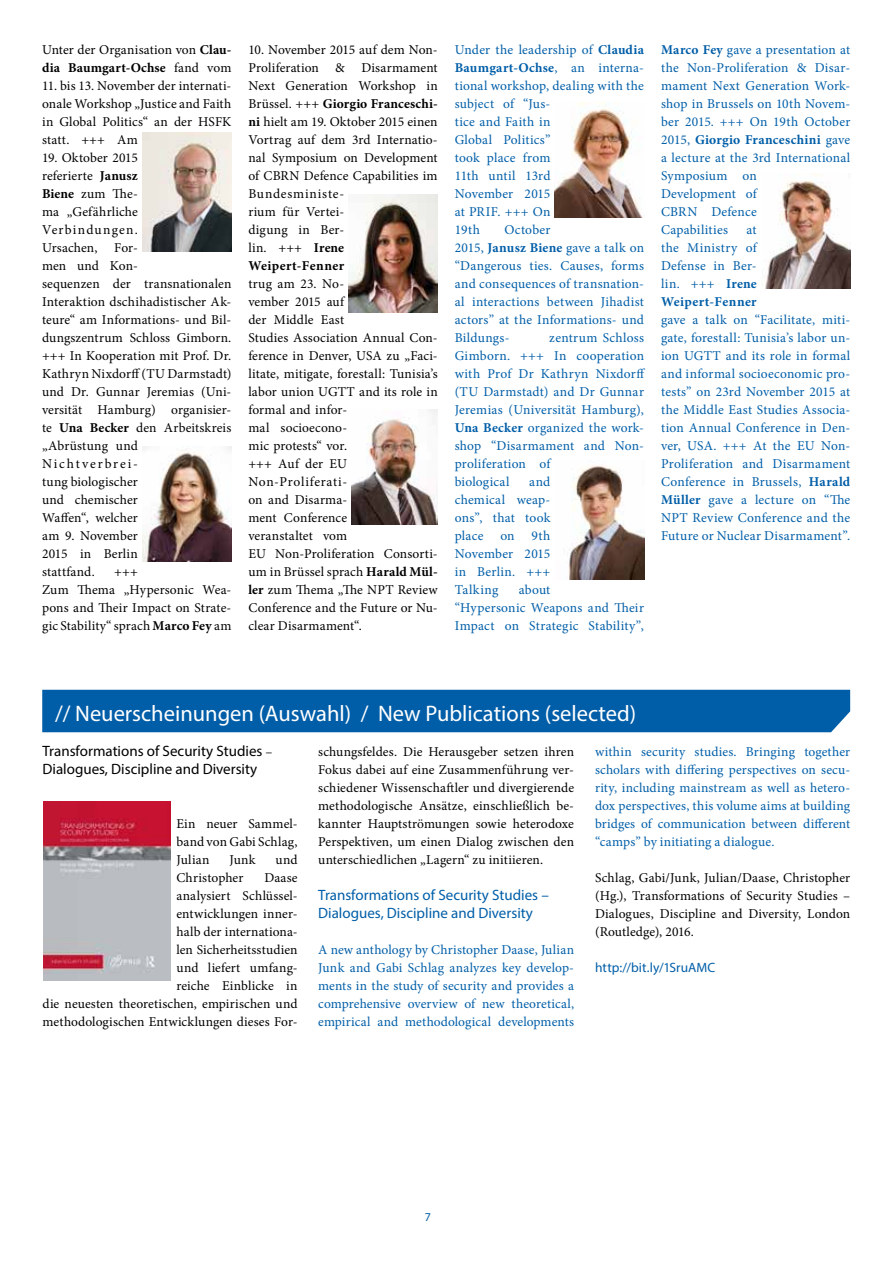
<style>
.page{position:relative;width:893px;height:1263px;background:#fff}
.page>*{position:absolute;margin:0;border:0;box-sizing:border-box;transform-origin:0 0}
.t1{font:22.5px "Myriad Pro";color:#fff}
.t2{font:15px/18px "Myriad Pro";color:#000}
.t3{font:15px/18px "Myriad Pro";color:#005ea8}
.t4{font:13.5px/18px "Minion Pro";letter-spacing:.01em;color:#000}
.t5{font:13.5px/18px "Minion Pro";letter-spacing:.015em;color:#005ea8}
.t6{font:13.5px "Myriad Pro";letter-spacing:.005em;color:#005ea8}
.t7{font:12px "Myriad Pro";color:#005ea8}
.s1{font-weight:700}
.s2{font-family:"Minion Pro";font-size:13.5px}
</style>
<div class="page">
<img style="left:555px;top:102px;width:87px;height:115px">
<img style="left:351px;top:409px;width:87px;height:116px">
<img style="left:348px;top:195px;width:90px;height:117px">
<img style="left:142px;top:446px;width:89px;height:115px">
<img style="left:762px;top:174px;width:88px;height:114px">
<img style="left:43px;top:801px;width:127px;height:180px">
<img style="left:568px;top:465px;width:76px;height:115px">
<img style="left:142px;top:133px;width:89px;height:119px">
<div style="left:42px;top:690px;width:808px;height:42px;background:#005ea8"></div>
<p class="t4" style="left:42px;top:41px;width:191px">Unter der Organisation von <span class="s1">Clau&shy;dia Baumgart-Ochse</span> fand vom</p>
<p class="t4" style="left:42px;top:77px;width:191px;text-align:justify">11. bis 13. November der internati&shy;onale Workshop „Justice and Faith in Global Politics“ an der HSFK statt. +++ Am</p>
<p class="t4" style="left:42px;top:149px;width:191px">19. Oktober 2015<br>referierte <span class="s1">Janusz<br>Biene</span> zum The-<br>ma „Gefährliche<br>Verbindungen.<br>Ursachen, For-<br>men und Kon-<br>sequenzen der transnationalen<br>Interaktion dschihadistischer Ak&shy;teure“ am Informations- und Bil&shy;dungszentrum Schloss Gimborn. +++ In Kooperation mit Prof. Dr.<br>Kathryn Nixdorff (TU Darmstadt) und Dr. Gunnar Jeremias (Uni&shy;versität Hamburg) organisier&shy;te <span class="s1">Una Becker</span> den Arbeitskreis „Abrüstung und<br>Nichtverbrei-<br>tung biologischer<br>und chemischer<br>Waffen“, welcher<br>am 9. November<br>2015 in Berlin<br>stattfand.</p>
<p class="t4" style="left:42px;top:563px;width:191px;text-indent:72px">+++<br>Zum Thema „Hypersonic Wea&shy;pons and Their Impact on Strate&shy;gic Stability“ sprach <span class="s1">Marco Fey</span> am</p>
<p class="t4" style="left:248px;top:41px;width:191px">10. November 2015 auf dem Non-<br>Proliferation &amp; Disarmament<br>Next Generation Workshop in<br>Brüssel. +++ <span class="s1">Giorgio Franceschi&shy;ni</span> hielt am 19. Oktober 2015 einen<br>Vortrag auf dem 3rd Internatio&shy;nal Symposium on Development of CBRN Defence Capabilities im<br>Bundesministe-<br>rium für Vertei-<br>digung in Ber-<br>lin. +++ <span class="s1">Irene<br>Weipert-Fenner</span></p>
<p class="t4" style="left:248px;top:275px;width:191px">trug am 23. No-<br>vember 2015 auf<br>der Middle East<br>Studies Association Annual Con&shy;ference in Denver, USA zu „Faci&shy;litate, mitigate, forestall: Tunisia’s labor union UGTT and its role in formal and infor-<br>mal socioecono-<br>mic protests“ vor.<br>+++ Auf der EU<br>Non-Proliferati-<br>on and Disarma-<br>ment Conference<br>veranstaltet vom<br>EU Non-Proliferation Consorti&shy;um in Brüssel sprach <span class="s1">Harald Mül&shy;ler</span> zum Thema „The NPT Review<br>Conference and the Future or Nu&shy;clear Disarmament“.</p>
<p class="t5" style="left:455px;top:40px;width:191px">Under the leadership of <span class="s1">Claudia<br>Baumgart-Ochse</span>, an interna&shy;tional workshop, dealing with the subject of “Jus-<br>tice and Faith in<br>Global Politics”<br>took place from<br>11th until 13rd<br>November 2015<br>at PRIF. +++ On<br>19th</p>
<p class="t5" style="left:455px;top:220px;width:191px;text-indent:50px">October<br>2015, <span class="s1">Janusz Biene</span> gave a talk on “Dangerous ties. Causes, forms and consequences of transnation&shy;al interactions between Jihadist actors” at the Informations- und<br>Bildungs-</p>
<p class="t5" style="left:455px;top:328px;width:192px;text-indent:95px">zentrum Schloss<br>Gimborn. +++ In cooperation with Prof Dr Kathryn Nixdorff (TU Darmstadt) and Dr Gunnar<br>Jeremias (Universität Hamburg),<br><span class="s1">Una Becker</span> organized the work&shy;shop “Disarmament and Non&shy;proliferation of<br>biological</p>
<p class="t5" style="left:455px;top:472px;width:97px;text-align:justify;text-indent:75px">and chemical weap&shy;ons”, that took place on 9th November 2015 in Berlin. +++ Talking</p>
<p class="t5" style="left:455px;top:580px;width:191px;text-indent:64px">about<br>“Hypersonic Weapons and Their<br>Impact on Strategic Stability”,</p>
<p class="t5" style="left:661px;top:40px;width:191px"><span class="s1">Marco Fey</span> gave a presentation at the Non-Proliferation &amp; Disar&shy;mament Next Generation Work&shy;shop in Brussels on 10th Novem&shy;ber 2015. +++ On 19th October<br>2015, <span class="s1">Giorgio Franceschini</span> gave a lecture at the 3rd International<br>Symposium on<br>Development of<br>CBRN Defence<br>Capabilities</p>
<p class="t5" style="left:661px;top:220px;width:97px;text-align:justify;text-indent:86px">at the Ministry of Defense in Ber&shy;lin. +++ <span class="s1">Irene Weipert-Fenner</span></p>
<p class="t5" style="left:661px;top:310px;width:191px;text-align:justify">gave a talk on “Facilitate, miti&shy;gate, forestall: Tunisia’s labor un&shy;ion UGTT and its role in formal and informal socioeconomic pro&shy;tests” on 23rd November 2015 at the Middle East Studies Associa&shy;tion Annual Conference in Den&shy;ver, USA. +++ At the EU Non-Proliferation and Disarmament Conference in Brussels, <span class="s1">Harald Müller</span> gave a lecture on “The NPT Review Conference and the Future or Nuclear Disarmament”.</p>
<h1 class="t1" style="left:55px;top:699px;width:583px">// Neuerscheinungen (Auswahl) / New Publications (selected)</h1>
<p class="t2" style="left:43px;top:742px;width:232px">Transformations of Security Studies <span class="s2">–<br></span>Dialogues, Discipline and Diversity</p>
<p class="t4" style="left:176px;top:815px;width:123px;text-align:justify">Ein neuer Sammel&shy;band von Gabi Schlag, Julian</p>
<p class="t4" style="left:229px;top:851px;width:28px">Junk</p>
<p class="t4" style="left:276px;top:851px;width:24px">und</p>
<p class="t4" style="left:176px;top:869px;width:68px">Christopher</p>
<p class="t4" style="left:43px;top:869px;width:257px;text-align:right">Daase<br>analysiert Schlüssel-<br>entwicklungen inner-<br>halb der internationa-<br>len Sicherheitsstudien<br>und liefert umfang-<br>reiche Einblicke in<br>die neuesten theoretischen, empirischen und methodologischen Entwicklungen dieses For-</p>
<p class="t4" style="left:318px;top:743px;width:257px;text-align:justify">schungsfeldes. Die Herausgeber setzen ihren Fokus dabei auf eine Zusammenführung ver&shy;schiedener Wissenschaftler und divergierende methodologische Ansätze, einschließlich be&shy;kannter Hauptströmungen sowie heterodoxe Perspektiven, um einen Dialog zwischen den unterschiedlichen „Lagern“ zu initiieren.</p>
<p class="t3" style="left:318px;top:886px;width:232px">Transformations of Security Studies –<br>Dialogues, Discipline and Diversity</p>
<p class="t5" style="left:318px;top:941px;width:257px;text-align:justify">A new anthology by Christopher Daase, Julian Junk and Gabi Schlag analyzes key develop&shy;ments in the study of security and provides a comprehensive overview of new theoretical, empirical and methodological developments</p>
<p class="t5" style="left:595px;top:743px;width:257px;text-align:justify">within security studies. Bringing together scholars with differing perspectives on secu&shy;rity, including mainstream as well as hetero&shy;dox perspectives, this volume aims at building bridges of communication between different “camps” by initiating a dialogue.</p>
<p class="t4" style="left:595px;top:869px;width:257px;text-align:justify">Schlag, Gabi/Junk, Julian/Daase, Christopher (Hg.), Transformations of Security Studies – Dialogues, Discipline and Diversity, London (Routledge), 2016.</p>
<p class="t6" style="left:595px;top:959px;width:122px">http://bit.ly/1SruAMC</p>
<p class="t7" style="left:425px;top:1209px;width:8px">7</p>
</div>
